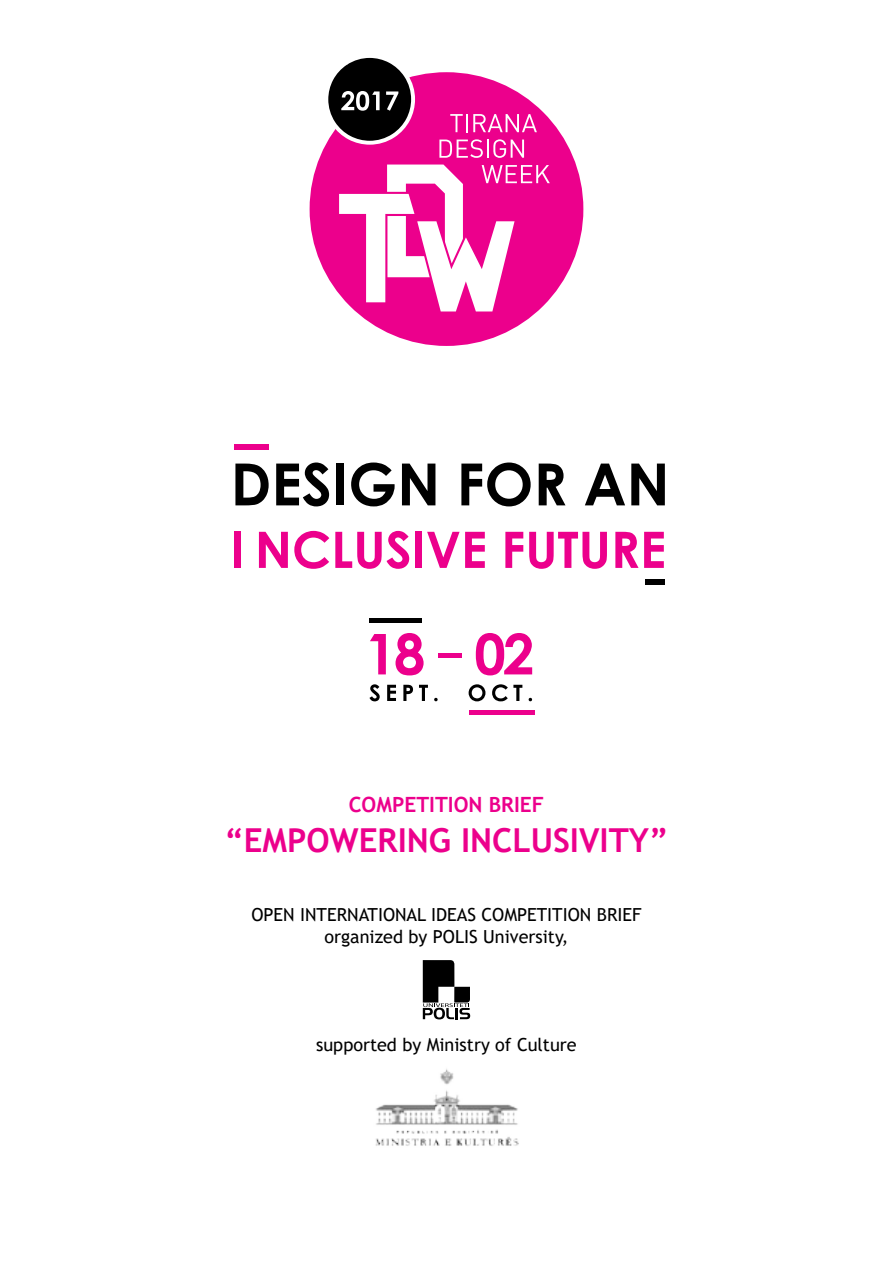
<style>
.page{position:relative;width:893px;height:1263px;background:#fff}
.page>*{position:absolute;margin:0;border:0;box-sizing:border-box;transform-origin:0 0}
.t1{font:700 58.2px "Century Gothic";color:#000}
.t2{font:700 50.25px "Century Gothic";color:#ec008c}
.t3{font:700 33px "Trebuchet MS";color:#ec008c}
.t4{font:700 21px "Trebuchet MS";color:#ec008c}
.t5{font:18px/21.6px "Trebuchet MS";color:#000;text-align:center}
</style>
<div class="page">
<svg style="left:309px;top:72px;width:275px;height:274px;fill:#ec008c"></svg>
<svg style="left:450px;top:114px;width:87px;height:18px"></svg>
<svg style="left:439px;top:139px;width:85px;height:19px"></svg>
<svg style="left:332px;top:165px;width:218px;height:149px"></svg>
<svg style="left:320px;top:57px;width:99px;height:92px"></svg>
<div style="left:645px;top:579px;width:19px;height:6px;background:#000"></div>
<div style="left:234px;top:444px;width:35px;height:6px;background:#ec008c"></div>
<svg style="left:370px;top:634px;width:16px;height:40px"></svg>
<svg style="left:395px;top:633px;width:29px;height:42px"></svg>
<svg style="left:476px;top:633px;width:56px;height:42px"></svg>
<div style="left:438px;top:653px;width:23px;height:5px;background:#ec008c"></div>
<hr style="left:469px;top:710px;width:66px;height:4px;background:#ec008c">
<hr style="left:369px;top:618px;width:52px;height:4px;background:#000">
<svg style="left:369px;top:684px;width:11px;height:17px"></svg>
<svg style="left:387px;top:685px;width:9px;height:16px"></svg>
<svg style="left:403px;top:685px;width:10px;height:16px"></svg>
<svg style="left:419px;top:685px;width:9px;height:16px"></svg>
<svg style="left:434px;top:698px;width:4px;height:3px"></svg>
<svg style="left:469px;top:684px;width:16px;height:17px"></svg>
<svg style="left:492px;top:684px;width:30px;height:17px"></svg>
<svg style="left:423px;top:960px;width:47px;height:59px"></svg>
<img style="left:375px;top:1069px;width:144px;height:77px">
<h1 class="t1" style="left:231px;top:440px;width:440px">DESIGN FOR AN</h1>
<h2 class="t2" style="left:231px;top:511px;width:437px">I NCLUSIVE FUTURE</h2>
<p class="t4" style="left:349px;top:791px;width:197px">COMPETITION BRIEF</p>
<h3 class="t3" style="left:224px;top:819px;width:446px">“EMPOWERING INCLUSIVITY”</h3>
<p class="t5" style="left:251px;top:903px;width:392px">OPEN INTERNATIONAL IDEAS COMPETITION BRIEF organized by POLIS University,</p>
<p class="t5" style="left:316px;top:1033px;width:262px">supported by Ministry of Culture</p>
</div>
